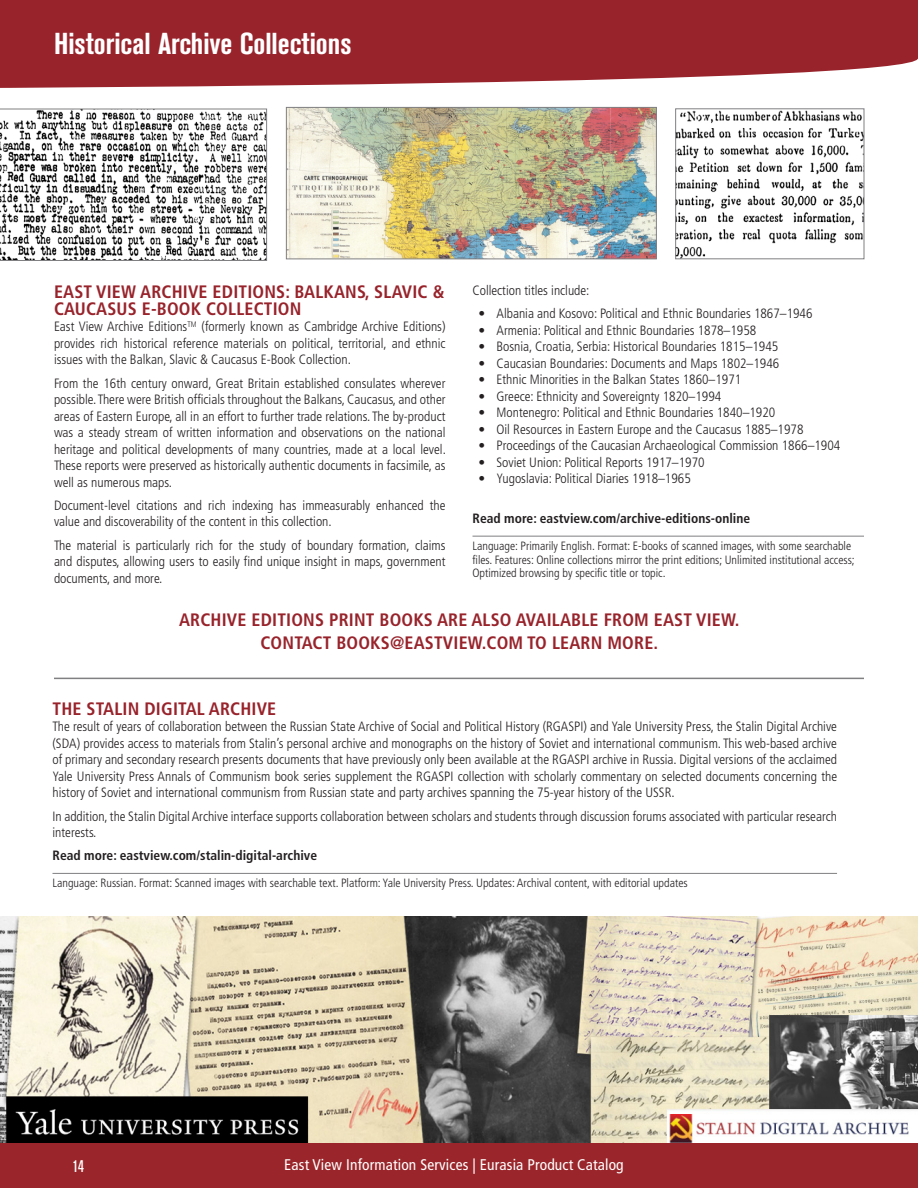
<style>
.page{position:relative;width:918px;height:1188px;background:#fff}
.page>*{position:absolute;margin:0;border:0;box-sizing:border-box;transform-origin:0 0}
.Page_Title{font:700 condensed 30px "Akzidenz Grotesk BE";color:#fff}
.Resource_Title_Bold{font:700 condensed 18px/16.5px "Frutiger LT Std";letter-spacing:.01em;color:#98232b}
.t1{font:500 condensed 16.8px "Akzidenz Grotesk BE";color:#fff}
.t2{font:condensed 15.45px "Frutiger LT Std";letter-spacing:.01em;color:#fff}
.Body_Copy{font:300 condensed 13.5px/16.5px "Frutiger LT Std";color:#231f20;text-align:justify}
.Body_Copy-2{font:700 condensed 13.5px "Frutiger LT Std";color:#231f20}
.Database_features{font:300 condensed 12px/13.5px "Frutiger LT Std";color:#231f20}
</style>
<div class="page">
<hr style="left:472px;top:536px;width:392px;height:1px;background:#808083">
<hr style="left:52px;top:873px;width:785px;height:1px;background:#808083">
<hr style="left:54px;top:678px;width:810px;height:1px;background:#808083">
<img style="left:0;top:917px;width:918px;height:225px">
<svg style="left:0;top:109px;width:267px;height:152px"></svg>
<img style="left:288px;top:109px;width:367px;height:148px">
<div style="left:286px;top:107px;width:371px;height:152px;border:1px solid #808083"></div>
<img style="left:677px;top:110px;width:185px;height:147px">
<div style="left:675px;top:108px;width:189px;height:151px;border:1px solid #808083"></div>
<div style="left:0;top:1143px;width:918px;height:45px;background:#9a262b"></div>
<svg style="left:0;top:0;width:918px;height:88px;background:#a0353c"></svg>
<p class="Page_Title" style="left:54px;top:26px;width:299px">Historical Archive Collections</p>
<p class="Resource_Title_Bold" style="left:54px;top:284px;width:392px">EAST VIEW ARCHIVE EDITIONS: BALKANS, SLAVIC &amp;<br>CAUCASUS E-BOOK COLLECTION</p>
<p class="Body_Copy" style="left:54px;top:319px;width:393px">East View Archive Editions<sup>TM</sup> (formerly known as Cambridge Archive Editions) provides rich historical reference materials on political, territorial, and ethnic issues with the Balkan, Slavic &amp; Caucasus E-Book Collection.</p>
<p class="Body_Copy" style="left:54px;top:375px;width:393px">From the 16th century onward, Great Britain established consulates wherever possible. There were British officials throughout the Balkans, Caucasus, and other areas of Eastern Europe, all in an effort to further trade relations. The by-product was a steady stream of written information and observations on the national heritage and political developments of many countries, made at a local level.<br>These reports were preserved as historically authentic documents in facsimile, as well as numerous maps.</p>
<p class="Body_Copy" style="left:54px;top:497px;width:393px">Document-level citations and rich indexing has immeasurably enhanced the value and discoverability of the content in this collection.</p>
<p class="Body_Copy" style="left:54px;top:537px;width:393px">The material is particularly rich for the study of boundary formation, claims and disputes, allowing users to easily find unique insight in maps, government documents, and more.</p>
<p class="Body_Copy" style="left:472px;top:282px;width:119px">Collection titles include:</p>
<p class="Body_Copy" style="left:478px;top:306px;width:336px">• Albania and Kosovo: Political and Ethnic Boundaries 1867–1946</p>
<p class="Body_Copy" style="left:478px;top:322px;width:279px">• Armenia: Political and Ethnic Boundaries 1878–1958</p>
<p class="Body_Copy" style="left:478px;top:339px;width:301px">• Bosnia, Croatia, Serbia: Historical Boundaries 1815–1945</p>
<p class="Body_Copy" style="left:478px;top:355px;width:302px">• Caucasian Boundaries: Documents and Maps 1802–1946</p>
<p class="Body_Copy" style="left:478px;top:372px;width:264px">• Ethnic Minorities in the Balkan States 1860–1971</p>
<p class="Body_Copy" style="left:478px;top:388px;width:244px">• Greece: Ethnicity and Sovereignty 1820–1994</p>
<p class="Body_Copy" style="left:478px;top:405px;width:298px">• Montenegro: Political and Ethnic Boundaries 1840–1920</p>
<p class="Body_Copy" style="left:478px;top:421px;width:327px">• Oil Resources in Eastern Europe and the Caucasus 1885–1978</p>
<p class="Body_Copy" style="left:478px;top:438px;width:363px">• Proceedings of the Caucasian Archaeological Commission 1866–1904</p>
<p class="Body_Copy" style="left:478px;top:454px;width:228px">• Soviet Union: Political Reports 1917–1970</p>
<p class="Body_Copy" style="left:478px;top:471px;width:214px">• Yugoslavia: Political Diaries 1918–1965</p>
<p class="Body_Copy-2" style="left:472px;top:510px;width:279px">Read more: eastview.com/archive-editions-online</p>
<p class="Database_features" style="left:472px;top:539px;width:384px">Language: Primarily English. Format: E-books of scanned images, with some searchable files. Features: Online collections mirror the print editions; Unlimited institutional access;<br>Optimized browsing by specific title or topic.</p>
<p class="Resource_Title_Bold" style="left:179px;top:611px;width:562px">ARCHIVE EDITIONS PRINT BOOKS ARE ALSO AVAILABLE FROM EAST VIEW.</p>
<p class="Resource_Title_Bold" style="left:260px;top:634px;width:399px">CONTACT BOOKS@EASTVIEW.COM TO LEARN MORE.</p>
<p class="Resource_Title_Bold" style="left:52px;top:700px;width:225px">THE STALIN DIGITAL ARCHIVE</p>
<p class="Body_Copy" style="left:52px;top:719px;width:786px">The result of years of collaboration between the Russian State Archive of Social and Political History (RGASPI) and Yale University Press, the Stalin Digital Archive (SDA) provides access to materials from Stalin’s personal archive and monographs on the history of Soviet and international communism. This web-based archive of primary and secondary research presents documents that have previously only been available at the RGASPI archive in Russia. Digital versions of the acclaimed Yale University Press Annals of Communism book series supplement the RGASPI collection with scholarly commentary on selected documents concerning the history of Soviet and international communism from Russian state and party archives spanning the 75-year history of the USSR.</p>
<p class="Body_Copy" style="left:52px;top:808px;width:786px">In addition, the Stalin Digital Archive interface supports collaboration between scholars and students through discussion forums associated with particular research interests.</p>
<p class="Body_Copy-2" style="left:52px;top:848px;width:266px">Read more: eastview.com/stalin-digital-archive</p>
<p class="Database_features" style="left:52px;top:877px;width:637px">Language: Russian. Format: Scanned images with searchable text. Platform: Yale University Press. Updates: Archival content, with editorial updates</p>
<p class="t1" style="left:72px;top:1157px;width:13px">14</p>
<p class="t2" style="left:284px;top:1156px;width:341px">East View Information Services | Eurasia Product Catalog</p>
</div>
